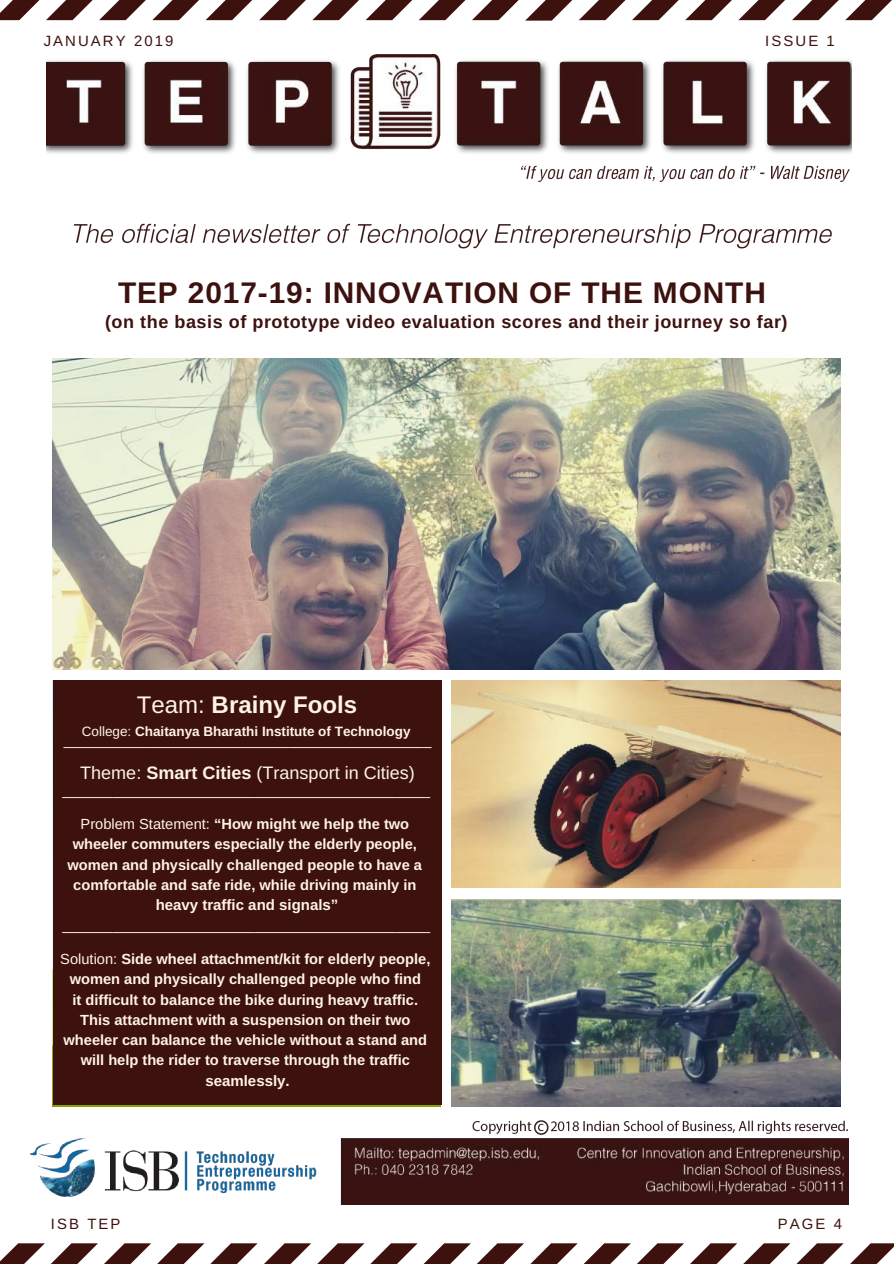
<style>
.page{position:relative;width:894px;height:1264px;background:#fff}
.page>*{position:absolute;margin:0;border:0;box-sizing:border-box;transform-origin:0 0}
.t1{font:700 29.85px "Arimo";letter-spacing:.03em;color:#3d110e}
.t2{font:700 24px "Arimo";color:#fff4e4}
.t3{font:700 18px "Arimo";letter-spacing:.03em;color:#3d110e}
.t4{font:18px "Arimo";color:#fff4e4}
.t5{font:15px "Arimo";color:#fff4e4}
.t6{font:700 15px "Arimo";color:#fff4e4}
.t7{font:14.85px "Arimo";letter-spacing:.14em;color:#3d110e}
.t8{font:700 14.7px/20.2px "Arimo";color:#fff4e4;text-align:center}
.t9{font:700 13.5px "Arimo";color:#fff4e4}
.s1{font-weight:400}
.s2{font-weight:700}
</style>
<div class="page">
<svg style="left:0;top:0;width:892px;height:21px"></svg>
<svg style="left:0;top:1243px;width:893px;height:20px"></svg>
<img style="left:47px;top:55px;width:804px;height:194px">
<img style="left:53px;top:358px;width:787px;height:311px">
<img style="left:451px;top:680px;width:389px;height:207px">
<img style="left:451px;top:899px;width:389px;height:207px">
<div style="left:53px;top:680px;width:388px;height:424px;background:#3d110e"></div>
<img style="left:30px;top:1120px;width:818px;height:83px">
<p class="t7" style="left:44px;top:33px;width:131px">JANUARY 2019</p>
<p class="t7" style="left:765px;top:33px;width:71px">ISSUE 1</p>
<h1 class="t1" style="left:118px;top:276px;width:649px">TEP 2017-19: INNOVATION OF THE MONTH</h1>
<p class="t3" style="left:105px;top:312px;width:683px">(on the basis of prototype video evaluation scores and their journey so far)</p>
<h2 class="t2" style="left:137px;top:691px;width:222px"><span class="s1">Team:</span> Brainy Fools</h2>
<p class="t9" style="left:82px;top:724px;width:330px"><span class="s1">College:</span> Chaitanya Bharathi Institute of Technology</p>
<p class="t5" style="left:64px;top:731px;width:369px">____________________________________________</p>
<p class="t4" style="left:80px;top:763px;width:336px">Theme: <span class="s2">Smart Cities</span> (Transport in Cities)</p>
<p class="t5" style="left:62px;top:781px;width:369px">____________________________________________</p>
<p class="t8" style="left:68px;top:813px;width:356px"><span class="s1">Problem Statement:</span> “How might we help the two wheeler commuters especially the elderly people, women and physically challenged people to have a comfortable and safe ride, while driving mainly in</p>
<p class="t6" style="left:156px;top:896px;width:184px">heavy traffic and signals”</p>
<p class="t5" style="left:62px;top:916px;width:369px">____________________________________________</p>
<p class="t8" style="left:60px;top:948px;width:371px"><span class="s1">Solution:</span> Side wheel attachment/kit for elderly people, women and physically challenged people who find<br>it difficult to balance the bike during heavy traffic.<br>This attachment with a suspension on their two wheeler can balance the vehicle without a stand and will help the rider to traverse through the traffic</p>
<p class="t6" style="left:205px;top:1072px;width:86px">seamlessly.</p>
<p class="t7" style="left:51px;top:1215px;width:71px">ISB TEP</p>
<p class="t7" style="left:777px;top:1215px;width:66px">PAGE 4</p>
</div>
